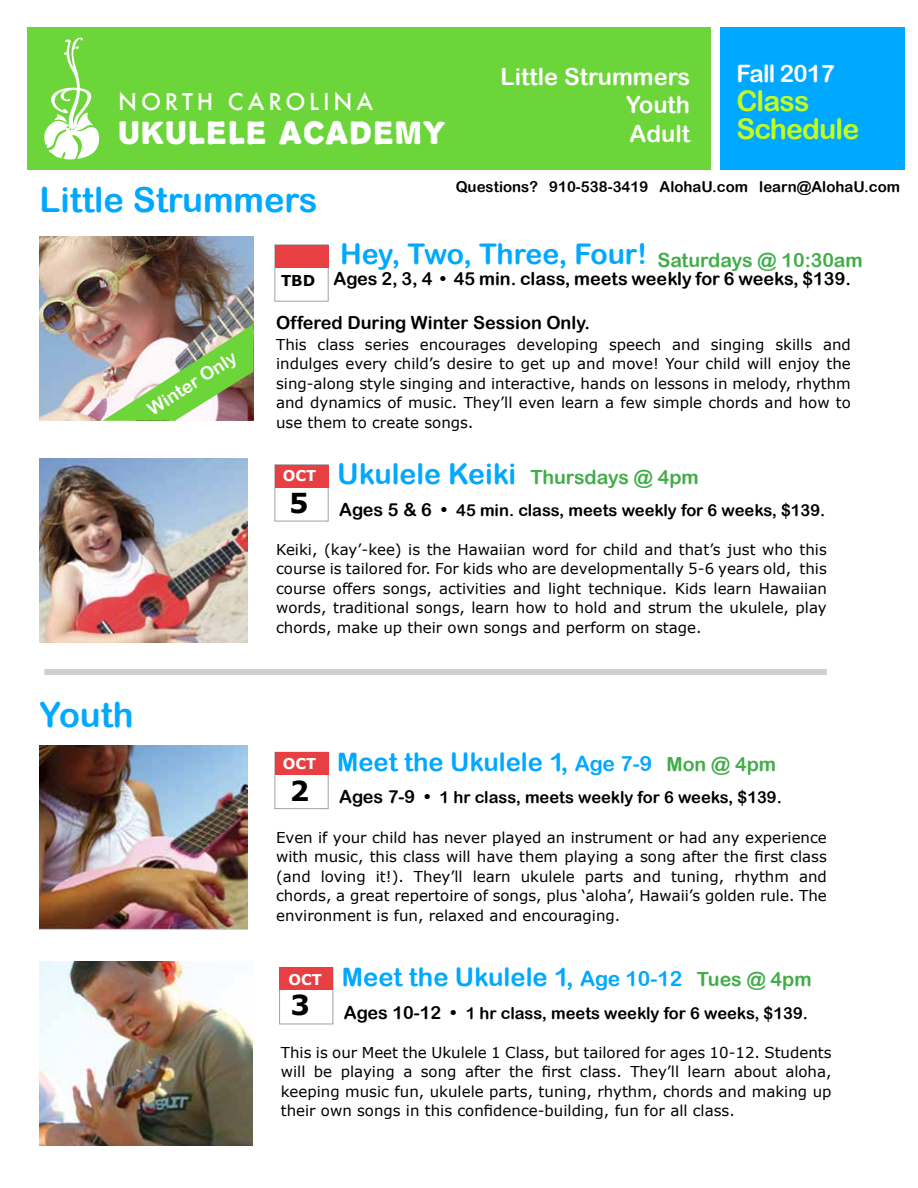
<style>
.page{position:relative;width:918px;height:1188px;background:#fff}
.page>*{position:absolute;margin:0;border:0;box-sizing:border-box;transform-origin:0 0}
.t1{font:34.5px "Arial Rounded MT Bold";color:#00a8ff}
.t2{font:28.5px "Arial Rounded MT Bold";letter-spacing:-.015em;color:#00a8ff}
.t3{font:28.5px "Propaganda";letter-spacing:.045em;color:#fff}
.t4{font:28.5px/28.5px "Arial Rounded MT Bold";letter-spacing:-.03em;color:#c1ff20}
.t5{font:700 27.45px "Verdana";color:#000}
.t6{font:25.5px "Arial Rounded MT Bold";color:#00a8ff}
.t7{font:24px "Arial Rounded MT Bold";letter-spacing:-.03em;color:#fff}
.t8{font:23.55px/28.2px "Arial Rounded MT Bold";color:#fff;text-align:justify}
.t9{font:500 22.5px "Futura";letter-spacing:.17em;color:#fff}
.t10{font:19.5px "Arial Rounded MT Bold";color:#41ad49}
.t11{font:18px "Arial Rounded MT Bold";color:#000}
.t12{font:18px "Arial Rounded MT Bold";color:#fff}
.t13{font:16.5px "Arial Rounded MT Bold";color:#000}
.t14{font:15px/19.5px "Verdana";color:#000;text-align:justify}
.t15{font:15px "Arial Rounded MT Bold";color:#000}
.t16{font:700 15px "Verdana";color:#000}
.t17{font:700 14.85px "Verdana";color:#fff}
.s1{font-size:15.75px}
.s2{font-size:28.5px;color:#00a8ff}
.s3{font-size:18px}
.s4{font-size:21px}
.s5{font-size:19.5px;color:#41ad49}
</style>
<div class="page">
<div style="left:27px;top:27px;width:683px;height:143px;background:#6cd539"></div>
<div style="left:720px;top:27px;width:185px;height:143px;background:#00a8ff"></div>
<svg style="left:44px;top:37px;width:56px;height:123px"></svg>
<img style="left:40px;top:237px;width:214px;height:184px">
<img style="left:40px;top:458px;width:208px;height:184px">
<div style="left:274px;top:464px;width:55px;height:57px;background:#fff;border:1px solid #9fa1a4"></div>
<div style="left:275px;top:465px;width:53px;height:22px;background:#e83f42"></div>
<div style="left:44px;top:669px;width:783px;height:6px;background:#cdcfd0"></div>
<img style="left:40px;top:746px;width:208px;height:184px">
<div style="left:274px;top:752px;width:55px;height:57px;background:#fff;border:1px solid #9fa1a4"></div>
<div style="left:275px;top:752px;width:53px;height:23px;background:#e83f42"></div>
<img style="left:40px;top:961px;width:213px;height:184px">
<div style="left:279px;top:967px;width:54px;height:57px;background:#fff;border:1px solid #9fa1a4"></div>
<div style="left:280px;top:968px;width:53px;height:22px;background:#e83f42"></div>
<div style="left:274px;top:244px;width:55px;height:58px;background:#fff;border:1px solid #9fa1a4"></div>
<div style="left:275px;top:245px;width:53px;height:22px;background:#e83f42"></div>
<img style="left:103px;top:324px;width:151px;height:97px">
<h3 class="t9" style="left:118px;top:87px;width:257px">NORTH CAROLINA</h3>
<h2 class="t3" style="left:118px;top:108px;width:329px">UKULELE ACADEMY</h2>
<h3 class="t8" style="left:626px;top:62px;width:66px;text-indent:-125px">Little Strummers Youth Adult</h3>
<h3 class="t7" style="left:736px;top:59px;width:100px">Fall 2017</h3>
<h2 class="t4" style="left:736px;top:86px;width:124px">Class<br>Schedule</h2>
<h1 class="t1" style="left:40px;top:179px;width:279px">Little Strummers</h1>
<p class="t15" style="left:456px;top:178px;width:446px">Questions? 910-538-3419 AlohaU.com learn@AlohaU.com</p>
<p class="t12" style="left:144px;top:402px;width:103px;rotate:-33deg">Winter Only</p>
<h1 class="t1" style="left:40px;top:695px;width:96px">Youth</h1>
<h2 class="t2" style="left:340px;top:237px;width:308px">Hey, Two, Three, Four!</h2>
<p class="t11" style="left:333px;top:268px;width:519px">Ages 2, 3, 4 • 45 min. class, meets weekly for 6 weeks, $139.</p>
<p class="t11" style="left:276px;top:311px;width:316px">Offered During Winter Session Only.</p>
<p class="t14" style="left:276px;top:334px;width:576px">This class series encourages developing speech and singing skills and indulges every child’s desire to get up and move! Your child will enjoy the sing-along style singing and interactive, hands on lessons in melody, rhythm and dynamics of music. They’ll even learn a few simple chords and how to use them to create songs<span class="s1">.</span></p>
<h3 class="t10" style="left:657px;top:249px;width:207px">Saturdays @ 10:30am</h3>
<p class="t16" style="left:281px;top:271px;width:36px">TBD</p>
<h3 class="t10" style="left:337px;top:465px;width:363px"><span class="s2">Ukulele Keiki</span> Thursdays @ 4pm</h3>
<p class="t13" style="left:339px;top:500px;width:488px"><span class="s3">Ages 5 &amp; 6 •</span> 45 min. class, meets weekly for 6 weeks, $139.</p>
<p class="t14" style="left:276px;top:539px;width:552px">Keiki, (kay’-kee) is the Hawaiian word for child and that’s just who this course is tailored for. For kids who are developmentally 5-6 years old, this course offers songs, activities and light technique. Kids learn Hawaiian words, traditional songs, learn how to hold and strum the ukulele, play chords, make up their own songs and perform on stage.</p>
<p class="t17" style="left:283px;top:466px;width:35px">OCT</p>
<h3 class="t5" style="left:289px;top:486px;width:21px">5</h3>
<h3 class="t6" style="left:337px;top:747px;width:440px">Meet the Ukulele 1, <span class="s4">Age 7-9</span> <span class="s5">Mon @ 4pm</span></h3>
<p class="t13" style="left:339px;top:788px;width:444px"><span class="s3">Ages 7-9 •</span> 1 hr class, meets weekly for 6 weeks, $139.</p>
<p class="t14" style="left:276px;top:827px;width:552px">Even if your child has never played an instrument or had any experience with music, this class will have them playing a song after the first class (and loving it!). They’ll learn ukulele parts and tuning, rhythm and chords, a great repertoire of songs, plus ‘aloha’, Hawaii’s golden rule. The environment is fun, relaxed and encouraging.</p>
<p class="t17" style="left:283px;top:754px;width:35px">OCT</p>
<h3 class="t5" style="left:290px;top:774px;width:21px">2</h3>
<h3 class="t6" style="left:342px;top:962px;width:471px">Meet the Ukulele 1, <span class="s4">Age 10-12</span> <span class="s5">Tues @ 4pm</span></h3>
<p class="t13" style="left:344px;top:1003px;width:466px"><span class="s3">Ages 10-12 •</span> 1 hr class, meets weekly for 6 weeks, $139.</p>
<p class="t14" style="left:281px;top:1042px;width:552px">This is our Meet the Ukulele 1 Class, but tailored for ages 10-12. Students will be playing a song after the first class. They’ll learn about aloha, keeping music fun, ukulele parts, tuning, rhythm, chords and making up their own songs in this confidence-building, fun for all class.</p>
<p class="t17" style="left:288px;top:970px;width:35px">OCT</p>
<h3 class="t5" style="left:290px;top:987px;width:21px">3</h3>
</div>
